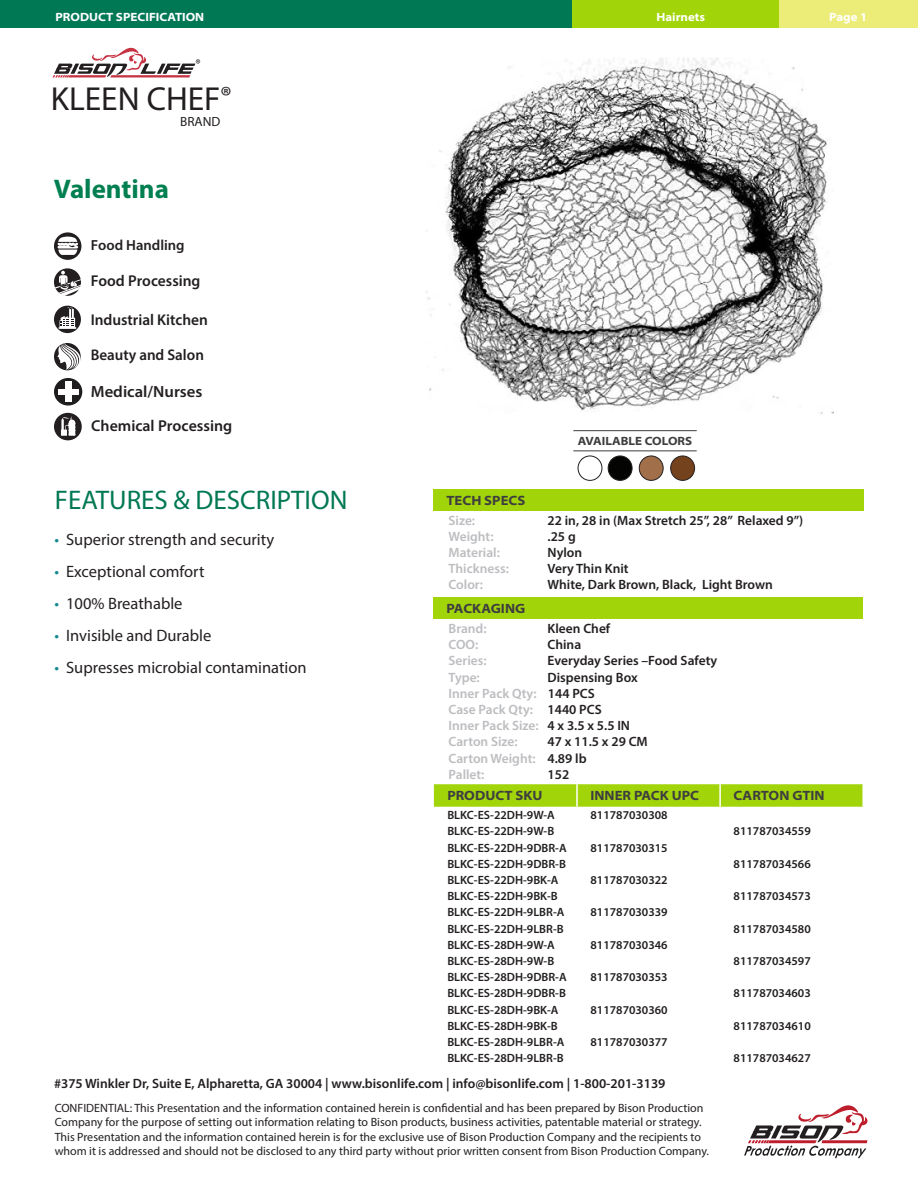
<style>
.page{position:relative;width:918px;height:1188px;background:#fff}
.page>*{position:absolute;margin:0;border:0;box-sizing:border-box;transform-origin:0 0}
.t1{font:33.45px "Myriad Pro";color:#231f20}
.t2{font:27px "Myriad Pro";color:#007854}
.t3{font:700 27px "Myriad Pro";color:#007f51}
.t4{font:26.7px "Myriad Pro";color:#231f20}
.t5{font:16.5px "Myriad Pro";color:#231f20}
.t6{font:600 16.2px "Myriad Pro";color:#231f20}
.t7{font:600 15.75px "Myriad Pro";color:#231f20}
.t8{font:600 15.6px "Myriad Pro";color:#231f20}
.t9{font:600 15.45px "Myriad Pro";color:#231f20}
.t10{font:600 14.7px "Myriad Pro";color:#231f20}
.t11{font:600 13.5px "Myriad Pro";color:#231f20}
.t12{font:600 13.5px "Myriad Pro";color:#bcbdc0}
.t13{font:700 semi-expanded 13.5px "Myriad Pro";color:#3e3e3f}
.t14{font:13.35px "Myriad Pro";color:#231f20}
.t15{font:600 12px "Myriad Pro";color:#231f20}
.t16{font:12px/14.4px "Myriad Pro";color:#231f20}
.t17{font:700 semi-expanded 12px "Myriad Pro";color:#fff}
.t18{font:700 semi-expanded 12px "Myriad Pro";color:#3e3e3f}
.s1{color:#138990}
.s2{color:#231f20}
</style>
<div class="page">
<div style="left:764px;top:0;width:154px;height:28px;background:#ecec79"></div>
<div style="left:502px;top:0;width:277px;height:28px;background:#a2d40a"></div>
<div style="left:0;top:0;width:572px;height:28px;background:#007854"></div>
<img style="left:426px;top:57px;width:408px;height:357px">
<div style="left:433px;top:489px;width:430px;height:22px;background:#a2d40a"></div>
<div style="left:433px;top:597px;width:430px;height:22px;background:#a2d40a"></div>
<svg style="left:434px;top:784px;width:428px;height:23px"></svg>
<hr style="left:576px;top:784px;width:2px;height:23px;background:#fff">
<hr style="left:719px;top:784px;width:2px;height:23px;background:#fff">
<hr style="left:573px;top:430px;width:124px;height:1px;background:#3e3e3f">
<hr style="left:573px;top:450px;width:124px;height:1px;background:#3e3e3f">
<div style="left:54px;top:343px;width:27px;height:27px;background:#231f20;border-radius:50%"></div>
<svg style="left:57px;top:343px;width:24px;height:27px"></svg>
<div style="left:54px;top:232px;width:27px;height:28px;background:#231f20;border-radius:50%"></div>
<svg style="left:56px;top:235px;width:23px;height:20px"></svg>
<div style="left:54px;top:378px;width:28px;height:28px;background:#201d1e;border-radius:50%"></div>
<div style="left:65px;top:382px;width:6px;height:20px;background:#fff"></div>
<div style="left:58px;top:389px;width:21px;height:6px;background:#fff"></div>
<div style="left:578px;top:456px;width:24px;height:25px;border:1px solid #231f20;border-radius:50%"></div>
<div style="left:608px;top:456px;width:24px;height:24px;background:#040503;border-radius:50%"></div>
<div style="left:608px;top:456px;width:24px;height:25px;border:1px solid #231f20;border-radius:50%"></div>
<div style="left:639px;top:456px;width:24px;height:24px;background:#a16f4a;border-radius:50%"></div>
<div style="left:639px;top:456px;width:24px;height:25px;border:1px solid #231f20;border-radius:50%"></div>
<div style="left:671px;top:456px;width:24px;height:24px;background:#75421e;border-radius:50%"></div>
<div style="left:670px;top:456px;width:25px;height:25px;border:1px solid #231f20;border-radius:50%"></div>
<svg style="left:54px;top:268px;width:27px;height:28px"></svg>
<svg style="left:55px;top:271px;width:26px;height:25px"></svg>
<div style="left:54px;top:306px;width:27px;height:27px;background:#231f20;border-radius:50%"></div>
<svg style="left:59px;top:307px;width:17px;height:22px"></svg>
<div style="left:54px;top:413px;width:28px;height:27px;background:#231f20;border-radius:50%"></div>
<svg style="left:61px;top:417px;width:15px;height:19px"></svg>
<svg style="left:52px;top:48px;width:148px;height:29px"></svg>
<svg style="left:744px;top:1105px;width:124px;height:53px"></svg>
<p class="t17" style="left:56px;top:9px;width:150px">PRODUCT SPECIFICATION</p>
<h3 class="t4" style="left:221px;top:79px;width:13px">®</h3>
<h1 class="t1" style="left:51px;top:78px;width:171px">KLEEN CHEF</h1>
<p class="t14" style="left:180px;top:113px;width:42px">BRAND</p>
<p class="t3" style="left:54px;top:172px;width:117px">Valentina</p>
<p class="t10" style="left:91px;top:236px;width:95px">Food Handling</p>
<h3 class="t7" style="left:91px;top:271px;width:111px">Food Processing</h3>
<h3 class="t8" style="left:91px;top:310px;width:119px">Industrial Kitchen</h3>
<p class="t9" style="left:91px;top:345px;width:115px">Beauty and Salon</p>
<h3 class="t6" style="left:91px;top:381px;width:113px">Medical/Nurses</h3>
<h3 class="t7" style="left:91px;top:415px;width:143px">Chemical Processing</h3>
<p class="t2" style="left:55px;top:484px;width:294px">FEATURES &amp; DESCRIPTION</p>
<p class="t5" style="left:55px;top:529px;width:221px"><span class="s1">•</span> Superior strength and security</p>
<p class="t5" style="left:55px;top:561px;width:152px"><span class="s1">•</span> Exceptional comfort</p>
<p class="t5" style="left:55px;top:593px;width:130px"><span class="s1">•</span> 100% Breathable</p>
<p class="t5" style="left:55px;top:625px;width:158px"><span class="s1">•</span> Invisible and Durable</p>
<p class="t5" style="left:55px;top:657px;width:254px"><span class="s1">•</span> Supresses microbial contamination</p>
<p class="t17" style="left:656px;top:9px;width:50px">Hairnets</p>
<p class="t17" style="left:829px;top:9px;width:40px">Page 1</p>
<p class="t13" style="left:446px;top:491px;width:80px">TECH SPECS</p>
<p class="t18" style="left:578px;top:433px;width:116px">AVAILABLE COLORS</p>
<p class="t12" style="left:449px;top:511px;width:28px">Size:</p>
<p class="t11" style="left:548px;top:511px;width:257px">22 in, 28 in (Max Stretch 25”, 28” Relaxed 9”)</p>
<p class="t12" style="left:449px;top:528px;width:46px">Weight:</p>
<p class="t11" style="left:548px;top:528px;width:30px">.25 g</p>
<p class="t12" style="left:449px;top:544px;width:53px">Material:</p>
<p class="t11" style="left:548px;top:544px;width:36px">Nylon</p>
<p class="t12" style="left:449px;top:560px;width:62px">Thickness:</p>
<p class="t11" style="left:548px;top:560px;width:83px">Very Thin Knit</p>
<p class="t12" style="left:449px;top:576px;width:36px">Color:</p>
<p class="t11" style="left:548px;top:576px;width:227px">White, Dark Brown, Black, Light Brown</p>
<p class="t12" style="left:449px;top:620px;width:40px">Brand:</p>
<p class="t11" style="left:548px;top:620px;width:64px">Kleen Chef</p>
<p class="t12" style="left:449px;top:636px;width:31px">COO:</p>
<p class="t11" style="left:548px;top:636px;width:35px">China</p>
<p class="t12" style="left:449px;top:652px;width:40px">Series:</p>
<p class="t11" style="left:548px;top:652px;width:171px">Everyday Series –Food Safety</p>
<p class="t12" style="left:449px;top:669px;width:33px">Type:</p>
<p class="t11" style="left:548px;top:669px;width:92px">Dispensing Box</p>
<p class="t12" style="left:449px;top:685px;width:148px">Inner Pack Qty: <span class="s2">144 PCS</span></p>
<p class="t12" style="left:449px;top:701px;width:155px">Case Pack Qty: <span class="s2">1440 PCS</span></p>
<p class="t12" style="left:449px;top:717px;width:183px">Inner Pack Size: <span class="s2">4 x 3.5 x 5.5 IN</span></p>
<p class="t12" style="left:449px;top:733px;width:71px">Carton Size:</p>
<p class="t11" style="left:548px;top:733px;width:102px">47 x 11.5 x 29 CM</p>
<p class="t12" style="left:449px;top:750px;width:140px">Carton Weight: <span class="s2">4.89 lb</span></p>
<p class="t12" style="left:449px;top:766px;width:37px">Pallet:</p>
<p class="t11" style="left:548px;top:766px;width:23px">152</p>
<p class="t13" style="left:447px;top:787px;width:97px">PRODUCT SKU</p>
<p class="t13" style="left:591px;top:787px;width:110px">INNER PACK UPC</p>
<p class="t13" style="left:734px;top:787px;width:93px">CARTON GTIN</p>
<p class="t15" style="left:447px;top:808px;width:109px">BLKC-ES-22DH-9W-A</p>
<p class="t15" style="left:591px;top:808px;width:79px">811787030308</p>
<p class="t15" style="left:447px;top:824px;width:108px">BLKC-ES-22DH-9W-B</p>
<p class="t15" style="left:734px;top:824px;width:79px">811787034559</p>
<p class="t15" style="left:447px;top:840px;width:121px">BLKC-ES-22DH-9DBR-A</p>
<p class="t15" style="left:591px;top:840px;width:79px">811787030315</p>
<p class="t15" style="left:447px;top:856px;width:120px">BLKC-ES-22DH-9DBR-B</p>
<p class="t15" style="left:734px;top:856px;width:79px">811787034566</p>
<p class="t15" style="left:447px;top:872px;width:112px">BLKC-ES-22DH-9BK-A</p>
<p class="t15" style="left:591px;top:872px;width:79px">811787030322</p>
<p class="t15" style="left:447px;top:889px;width:112px">BLKC-ES-22DH-9BK-B</p>
<p class="t15" style="left:734px;top:889px;width:79px">811787034573</p>
<p class="t15" style="left:447px;top:905px;width:118px">BLKC-ES-22DH-9LBR-A</p>
<p class="t15" style="left:591px;top:905px;width:79px">811787030339</p>
<p class="t15" style="left:447px;top:921px;width:118px">BLKC-ES-22DH-9LBR-B</p>
<p class="t15" style="left:734px;top:921px;width:79px">811787034580</p>
<p class="t15" style="left:447px;top:937px;width:109px">BLKC-ES-28DH-9W-A</p>
<p class="t15" style="left:591px;top:937px;width:79px">811787030346</p>
<p class="t15" style="left:447px;top:953px;width:108px">BLKC-ES-28DH-9W-B</p>
<p class="t15" style="left:734px;top:953px;width:79px">811787034597</p>
<p class="t15" style="left:447px;top:970px;width:121px">BLKC-ES-28DH-9DBR-A</p>
<p class="t15" style="left:591px;top:970px;width:79px">811787030353</p>
<p class="t15" style="left:447px;top:986px;width:120px">BLKC-ES-28DH-9DBR-B</p>
<p class="t15" style="left:734px;top:986px;width:79px">811787034603</p>
<p class="t15" style="left:447px;top:1002px;width:112px">BLKC-ES-28DH-9BK-A</p>
<p class="t15" style="left:591px;top:1002px;width:79px">811787030360</p>
<p class="t15" style="left:447px;top:1018px;width:112px">BLKC-ES-28DH-9BK-B</p>
<p class="t15" style="left:734px;top:1018px;width:79px">811787034610</p>
<p class="t15" style="left:447px;top:1034px;width:118px">BLKC-ES-28DH-9LBR-A</p>
<p class="t15" style="left:591px;top:1034px;width:79px">811787030377</p>
<p class="t15" style="left:447px;top:1051px;width:118px">BLKC-ES-28DH-9LBR-B</p>
<p class="t15" style="left:734px;top:1051px;width:79px">811787034627</p>
<p class="t13" style="left:446px;top:599px;width:80px">PACKAGING</p>
<p class="t11" style="left:54px;top:1075px;width:613px">#375 Winkler Dr, Suite E, Alpharetta, GA 30004 | www.bisonlife.com | info@bisonlife.com | 1-800-201-3139</p>
<p class="t16" style="left:55px;top:1100px;width:656px">CONFIDENTIAL: This Presentation and the information contained herein is confidential and has been prepared by Bison Production Company for the purpose of setting out information relating to Bison products, business activities, patentable material or strategy.<br>This Presentation and the information contained herein is for the exclusive use of Bison Production Company and the recipients to whom it is addressed and should not be disclosed to any third party without prior written consent from Bison Production Company.</p>
</div>
